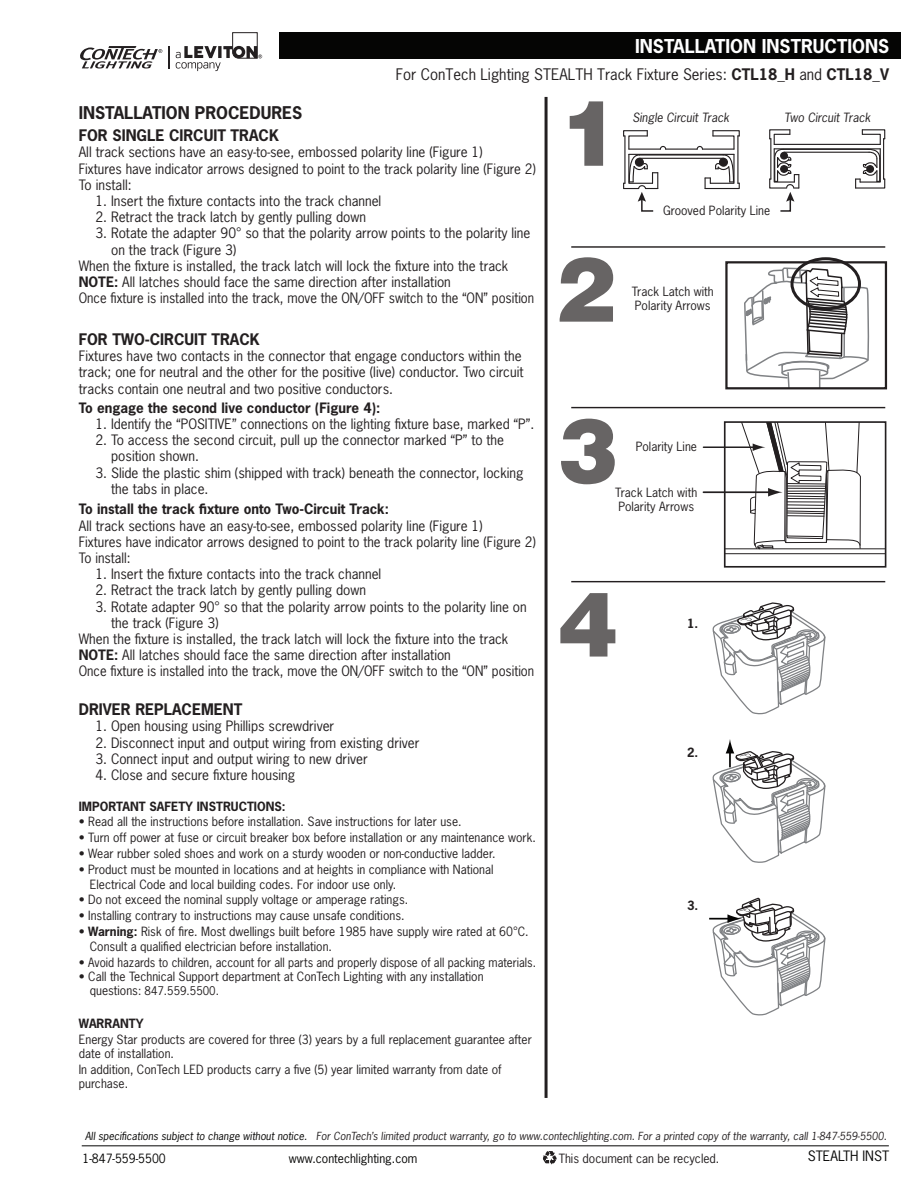
<style>
.page{position:relative;width:918px;height:1188px;background:#fff}
.page>*{position:absolute;margin:0;border:0;box-sizing:border-box;transform-origin:0 0}
.t1{font:700 18px "News Gothic Std";color:#fff}
.t2{font:700 16.5px "News Gothic Std";color:#231f20}
.t3{font:15px "News Gothic Std";color:#231f20}
.t4{font:700 15px "News Gothic Std";color:#231f20}
.t5{font:13.5px/16.2px "News Gothic Std";color:#231f20}
.t6{font:13.5px "News Gothic Std";color:#231f20;scale:.96 1}
.t7{font:700 13.5px "News Gothic Std";color:#231f20}
.t8{font:13.5px "News Gothic Std";color:#050504}
.t9{font:12px/14.4px "News Gothic Std";color:#231f20}
.t10{font:700 12px "News Gothic Std";color:#231f20}
.t11{font:12px "News Gothic Std";color:#050504}
.t12{font:italic 12px "News Gothic Std";color:#231f20}
.t13{font:11.25px "News Gothic Std";color:#231f20}
.t14{font:italic 10.5px "News Gothic Std";color:#231f20}
.s1{font-weight:700}
.s2{font-size:12px}
.s3{color:#050504}
</style>
<div class="page">
<hr style="left:82px;top:1145px;width:807px;height:1px;background:#050504">
<svg style="left:543px;top:1151px;width:14px;height:14px"></svg>
<svg style="left:570px;top:101px;width:33px;height:65px"></svg>
<hr style="left:545px;top:97px;width:3px;height:1001px;background:#231f20">
<hr style="left:571px;top:407px;width:314px;height:1px;background:#231f20">
<svg style="left:559px;top:257px;width:54px;height:65px"></svg>
<hr style="left:571px;top:246px;width:314px;height:2px;background:#231f20">
<svg style="left:744px;top:267px;width:126px;height:119px"></svg>
<div style="left:790px;top:257px;width:71px;height:53px;border:3px solid #231f20;border-radius:50%"></div>
<div style="left:725px;top:261px;width:162px;height:128px;border:2px solid #231f20"></div>
<hr style="left:703px;top:446px;width:52px;height:2px;background:#231f20">
<hr style="left:703px;top:491px;width:68px;height:2px;background:#231f20">
<hr style="left:709px;top:918px;width:21px;height:2px;background:#050504">
<svg style="left:711px;top:602px;width:115px;height:414px"></svg>
<svg style="left:727px;top:424px;width:156px;height:131px"></svg>
<div style="left:724px;top:421px;width:162px;height:147px;border:2px solid #231f20"></div>
<hr style="left:666px;top:149px;width:31px;height:1px;background:#231f20">
<hr style="left:639px;top:158px;width:84px;height:1px;background:#231f20">
<svg style="left:696px;top:130px;width:44px;height:60px"></svg>
<svg style="left:623px;top:130px;width:44px;height:82px"></svg>
<hr style="left:639px;top:154px;width:84px;height:2px;background:#231f20">
<hr style="left:774px;top:148px;width:106px;height:1px;background:#231f20">
<hr style="left:774px;top:144px;width:106px;height:1px;background:#231f20">
<hr style="left:784px;top:152px;width:85px;height:1px;background:#231f20">
<svg style="left:855px;top:129px;width:31px;height:60px"></svg>
<hr style="left:783px;top:149px;width:85px;height:1px;background:#231f20">
<svg style="left:769px;top:129px;width:30px;height:83px"></svg>
<svg style="left:561px;top:419px;width:54px;height:65px"></svg>
<svg style="left:560px;top:593px;width:55px;height:64px"></svg>
<hr style="left:571px;top:581px;width:314px;height:1px;background:#231f20">
<div style="left:279px;top:32px;width:622px;height:27px;background:#050504"></div>
<hr style="left:168px;top:46px;width:2px;height:22px;background:#231f20">
<svg style="left:80px;top:46px;width:82px;height:23px"></svg>
<svg style="left:176px;top:32px;width:86px;height:39px"></svg>
<h1 class="t1" style="left:635px;top:34px;width:256px">INSTALLATION INSTRUCTIONS</h1>
<p class="t3" style="left:396px;top:64px;width:495px">For ConTech Lighting STEALTH Track Fixture Series: <span class="s1">CTL18_H</span> and <span class="s1">CTL18_V</span></p>
<p class="t2" style="left:79px;top:102px;width:225px">INSTALLATION PROCEDURES</p>
<p class="t4" style="left:79px;top:126px;width:202px">FOR SINGLE CIRCUIT TRACK</p>
<p class="t5" style="left:79px;top:144px;width:459px">All track sections have an easy-to-see, embossed polarity line (Figure 1)<br>Fixtures have indicator arrows designed to point to the track polarity line (Figure 2)<br>To install:</p>
<p class="t5" style="left:95px;top:193px;width:287px">1. Insert the fixture contacts into the track channel</p>
<p class="t5" style="left:95px;top:209px;width:272px">2. Retract the track latch by gently pulling down</p>
<p class="t5" style="left:95px;top:225px;width:437px">3. Rotate the adapter 90° so that the polarity arrow points to the polarity line</p>
<p class="t5" style="left:111px;top:241px;width:127px">on the track (Figure 3)</p>
<p class="t5" style="left:79px;top:258px;width:431px">When the fixture is installed, the track latch will lock the fixture into the track</p>
<p class="t5" style="left:79px;top:274px;width:374px"><span class="s1">NOTE:</span> All latches should face the same direction after installation</p>
<p class="t6" style="left:79px;top:289px;width:476px">Once fixture is installed into the track, move the ON/OFF switch to the “ON” position</p>
<p class="t4" style="left:79px;top:329px;width:183px">FOR TWO-CIRCUIT TRACK</p>
<p class="t5" style="left:79px;top:348px;width:446px">Fixtures have two contacts in the connector that engage conductors within the track; one for neutral and the other for the positive (live) conductor. Two circuit tracks contain one neutral and two positive conductors.</p>
<p class="t7" style="left:79px;top:399px;width:303px">To engage the second live conductor (Figure 4):</p>
<p class="t5" style="left:95px;top:416px;width:440px">1. Identify the “POSITIVE” connections on the lighting fixture base, marked “P”.</p>
<p class="t5" style="left:111px;top:432px;width:394px;text-indent:-16px">2. To access the second circuit, pull up the connector marked “P” to the position shown.</p>
<p class="t5" style="left:111px;top:464px;width:414px;text-indent:-16px">3. Slide the plastic shim (shipped with track) beneath the connector, locking the tabs in place.</p>
<p class="t7" style="left:79px;top:500px;width:312px">To install the track fixture onto Two-Circuit Track:</p>
<p class="t5" style="left:79px;top:517px;width:459px">All track sections have an easy-to-see, embossed polarity line (Figure 1)<br>Fixtures have indicator arrows designed to point to the track polarity line (Figure 2)<br>To install:</p>
<p class="t5" style="left:95px;top:566px;width:287px">1. Insert the fixture contacts into the track channel</p>
<p class="t5" style="left:95px;top:582px;width:272px">2. Retract the track latch by gently pulling down</p>
<p class="t5" style="left:95px;top:598px;width:433px">3. Rotate adapter 90° so that the polarity arrow points to the polarity line on</p>
<p class="t5" style="left:111px;top:615px;width:109px">the track (Figure 3)</p>
<p class="t5" style="left:79px;top:631px;width:431px">When the fixture is installed, the track latch will lock the fixture into the track</p>
<p class="t5" style="left:79px;top:647px;width:374px"><span class="s1">NOTE:</span> All latches should face the same direction after installation</p>
<p class="t6" style="left:79px;top:663px;width:476px">Once fixture is installed into the track, move the ON/OFF switch to the “ON” position</p>
<p class="t4" style="left:79px;top:700px;width:165px">DRIVER REPLACEMENT</p>
<p class="t5" style="left:95px;top:718px;width:240px">1. Open housing using Phillips screwdriver</p>
<p class="t5" style="left:95px;top:734px;width:325px">2. Disconnect input and output wiring from existing driver</p>
<p class="t5" style="left:95px;top:750px;width:274px">3. Connect input and output wiring to new driver</p>
<p class="t5" style="left:95px;top:767px;width:201px">4. Close and secure fixture housing</p>
<p class="t10" style="left:79px;top:798px;width:208px">IMPORTANT SAFETY INSTRUCTIONS:</p>
<p class="t9" style="left:79px;top:815px;width:384px">• Read all the instructions before installation. Save instructions for later use.</p>
<p class="t9" style="left:79px;top:831px;width:459px">• Turn off power at fuse or circuit breaker box before installation or any maintenance work.</p>
<p class="t9" style="left:79px;top:846px;width:418px">• Wear rubber soled shoes and work on a sturdy wooden or non-conductive ladder.</p>
<p class="t9" style="left:90px;top:862px;width:405px;text-indent:-11px">• Product must be mounted in locations and at heights in compliance with National<br>Electrical Code and local building codes. For indoor use only.</p>
<p class="t9" style="left:79px;top:893px;width:331px">• Do not exceed the nominal supply voltage or amperage ratings.</p>
<p class="t9" style="left:79px;top:909px;width:327px">• Installing contrary to instructions may cause unsafe conditions.</p>
<p class="t9" style="left:90px;top:924px;width:440px;text-indent:-11px">• <span class="s1">Warning:</span> Risk of fire. Most dwellings built before 1985 have supply wire rated at 60°C.<br>Consult a qualified electrician before installation.</p>
<p class="t9" style="left:79px;top:955px;width:459px">• Avoid hazards to children, account for all parts and properly dispose of all packing materials.</p>
<p class="t9" style="left:79px;top:969px;width:406px">• Call the Technical Support department at ConTech Lighting with any installation</p>
<p class="t13" style="left:90px;top:984px;width:131px"><span class="s2">questions</span>: 847.559.5500.</p>
<p class="t10" style="left:79px;top:1015px;width:66px">WARRANTY</p>
<p class="t9" style="left:79px;top:1032px;width:455px">Energy Star products are covered for three (3) years by a full replacement guarantee after date of installation.</p>
<p class="t9" style="left:79px;top:1062px;width:424px">In addition, ConTech LED products carry a five (5) year limited warranty from date of purchase.</p>
<p class="t12" style="left:632px;top:110px;width:98px">Single Circuit Track</p>
<p class="t12" style="left:784px;top:110px;width:88px">Two Circuit Track</p>
<p class="t9" style="left:663px;top:203px;width:108px">Grooved Polarity Line</p>
<p class="t9" style="left:632px;top:284px;width:84px">Track Latch with<br>Polarity Arrows</p>
<p class="t9" style="left:636px;top:439px;width:63px">Polarity Line</p>
<p class="t9" style="left:615px;top:485px;width:84px">Track Latch with<br>Polarity Arrows</p>
<p class="t10" style="left:687px;top:616px;width:13px">1.</p>
<p class="t10" style="left:687px;top:745px;width:13px">2.</p>
<p class="t10" style="left:687px;top:898px;width:13px">3.</p>
<p class="t14" style="left:85px;top:1130px;width:803px"><span class="s3">All specifications subject to change without notice.</span> For ConTech’s limited product warranty, go to www.contechlighting.com. For a printed copy of the warranty, call 1-847-559-5500.</p>
<p class="t11" style="left:82px;top:1151px;width:85px">1-847-559-5500</p>
<p class="t11" style="left:289px;top:1151px;width:130px">www.contechlighting.com</p>
<p class="t9" style="left:559px;top:1151px;width:162px">This document can be recycled.</p>
<p class="t8" style="left:808px;top:1148px;width:83px">STEALTH INST</p>
</div>
